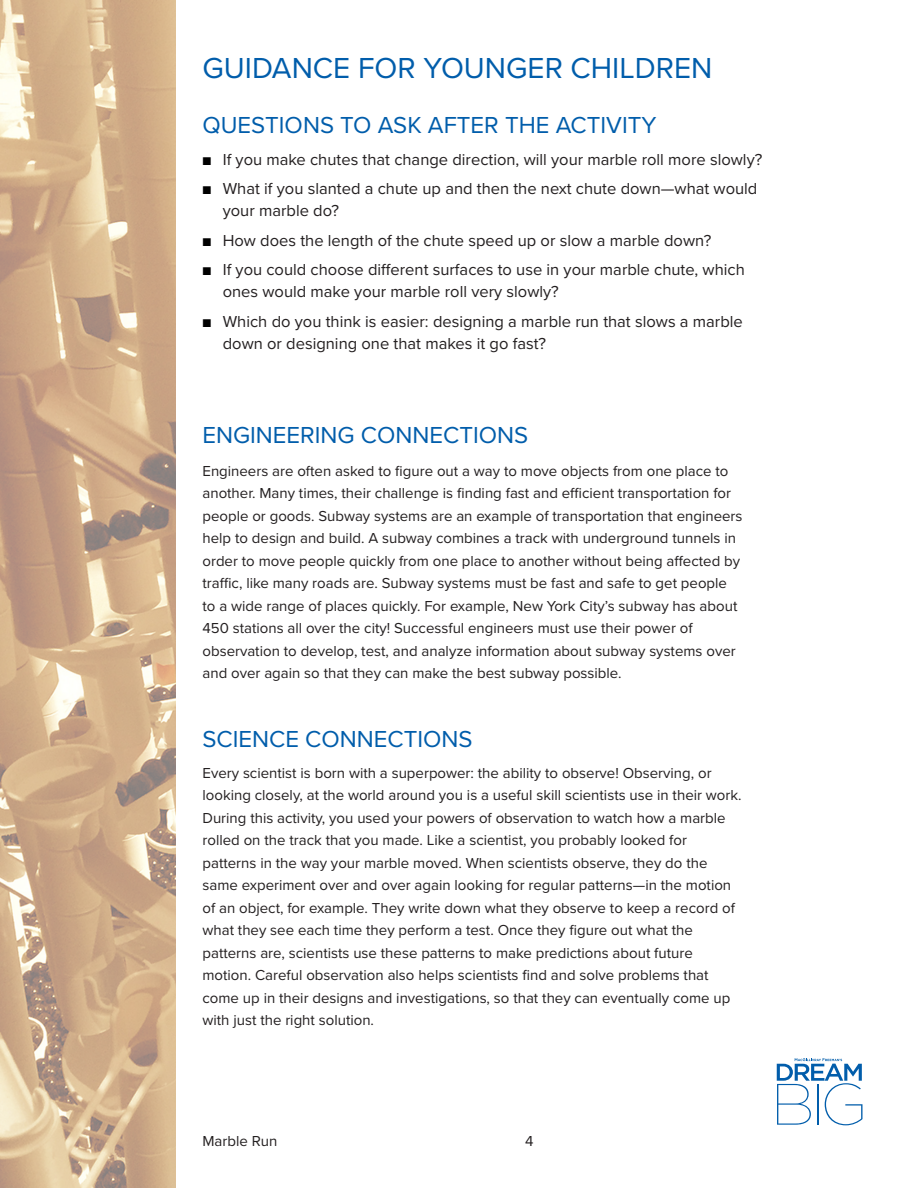
<style>
.page{position:relative;width:918px;height:1188px;background:#fff}
.page>*{position:absolute;margin:0;border:0;box-sizing:border-box;transform-origin:0 0}
.Paragraph_Style_1{font:30px "Proxima Nova";color:#015dab}
.Paragraph_Style_1-2{font:24px "Proxima Nova";color:#015dab}
.t1{font:16.5px/22.5px "Proxima Nova";color:#231f20}
.Paragraph_Style_1-3{font:15px/22.5px "Proxima Nova";color:#231f20}
.s1{font-size:13.5px;color:#000}
</style>
<div class="page">
<img style="left:0;top:0;width:176px;height:1188px">
<svg style="left:777px;top:1058px;width:85px;height:67px"></svg>
<p class="Paragraph_Style_1" style="left:202px;top:50px;width:511px">GUIDANCE FOR YOUNGER CHILDREN</p>
<p class="Paragraph_Style_1-2" style="left:202px;top:111px;width:455px">QUESTIONS TO ASK AFTER THE ACTIVITY</p>
<p class="t1" style="left:202px;top:148px;width:561px"><span class="s1">■</span> If you make chutes that change direction, will your marble roll more slowly?</p>
<p class="t1" style="left:223px;top:178px;width:536px;text-indent:-20px"><span class="s1">■</span> What if you slanted a chute up and then the next chute down—what would your marble do?</p>
<p class="t1" style="left:202px;top:229px;width:510px"><span class="s1">■</span> How does the length of the chute speed up or slow a marble down?</p>
<p class="t1" style="left:223px;top:259px;width:524px;text-indent:-20px"><span class="s1">■</span> If you could choose different surfaces to use in your marble chute, which ones would make your marble roll very slowly?</p>
<p class="t1" style="left:223px;top:310px;width:522px;text-indent:-20px"><span class="s1">■</span> Which do you think is easier: designing a marble run that slows a marble down or designing one that makes it go fast?</p>
<p class="Paragraph_Style_1-2" style="left:202px;top:421px;width:327px">ENGINEERING CONNECTIONS</p>
<p class="Paragraph_Style_1-3" style="left:202px;top:460px;width:542px">Engineers are often asked to figure out a way to move objects from one place to another. Many times, their challenge is finding fast and efficient transportation for people or goods. Subway systems are an example of transportation that engineers help to design and build. A subway combines a track with underground tunnels in order to move people quickly from one place to another without being affected by traffic, like many roads are. Subway systems must be fast and safe to get people to a wide range of places quickly. For example, New York City’s subway has about 450 stations all over the city! Successful engineers must use their power of observation to develop, test, and analyze information about subway systems over and over again so that they can make the best subway possible.</p>
<p class="Paragraph_Style_1-2" style="left:202px;top:725px;width:272px">SCIENCE CONNECTIONS</p>
<p class="Paragraph_Style_1-3" style="left:202px;top:762px;width:541px">Every scientist is born with a superpower: the ability to observe! Observing, or looking closely, at the world around you is a useful skill scientists use in their work.<br>During this activity, you used your powers of observation to watch how a marble rolled on the track that you made. Like a scientist, you probably looked for patterns in the way your marble moved. When scientists observe, they do the same experiment over and over again looking for regular patterns—in the motion of an object, for example. They write down what they observe to keep a record of what they see each time they perform a test. Once they figure out what the patterns are, scientists use these patterns to make predictions about future motion. Careful observation also helps scientists find and solve problems that come up in their designs and investigations, so that they can eventually come up with just the right solution.</p>
<p class="Paragraph_Style_1-3" style="left:202px;top:1130px;width:76px">Marble Run</p>
<p class="Paragraph_Style_1-3" style="left:525px;top:1130px;width:10px">4</p>
</div>
